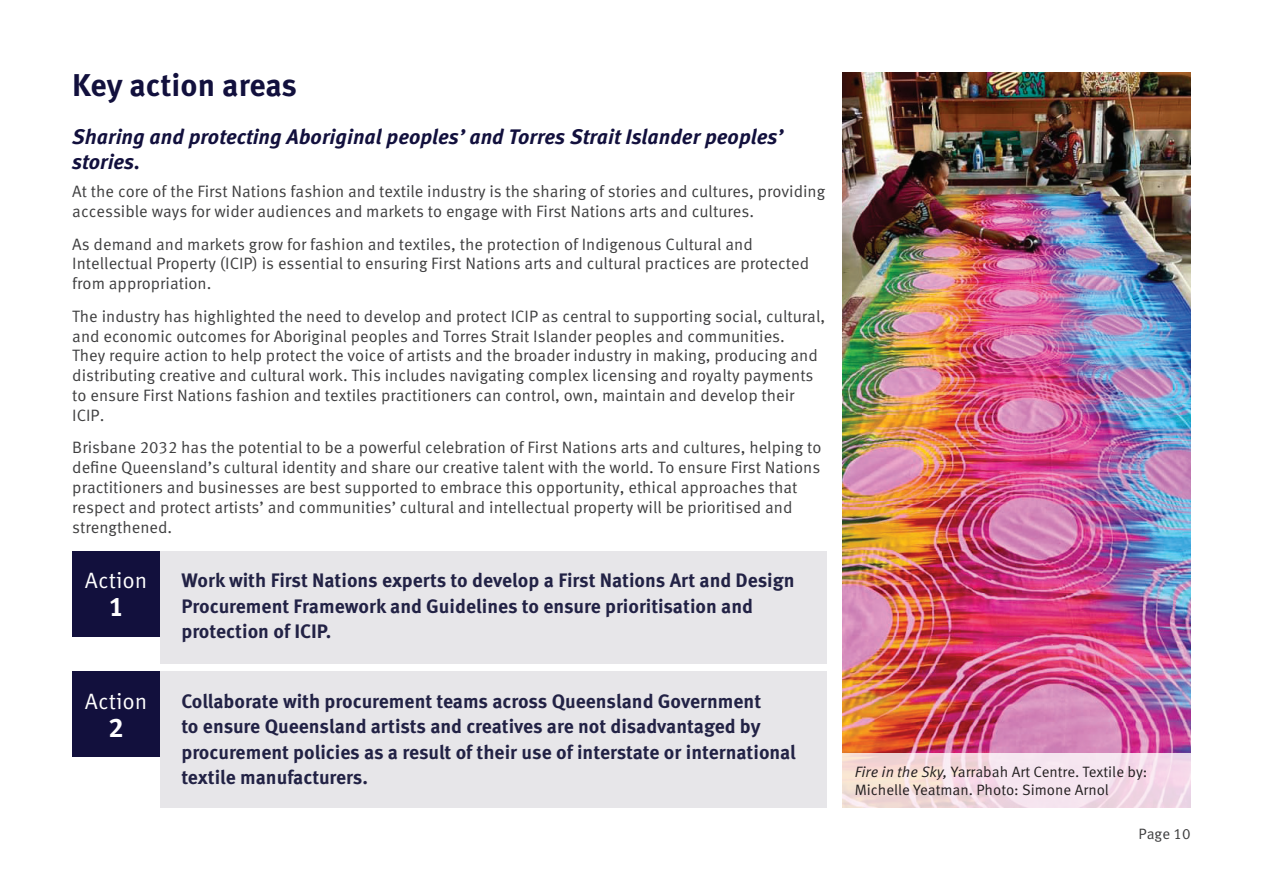
<style>
.page{position:relative;width:1263px;height:893px;background:#fff}
.page>*{position:absolute;margin:0;border:0;box-sizing:border-box;transform-origin:0 0}
.t1{font:700 31.5px "Meta Pro";color:#12103d}
.t2{font:700 27px "Meta Correspondence Pro";color:#fff}
.t3{font:22.2px "Meta Correspondence Pro";color:#fff}
.t4{font:italic 700 21px/25.2px "Meta Pro";color:#12103d}
.t5{font:700 19.5px/25.5px "Meta Pro";color:#222245}
.t6{font:16.5px/19.8px "Meta Pro Norm";color:#3e3e3f}
.t7{font:15px/18px "Meta Pro Norm";color:#231f20}
.t8{font:15px "Meta Pro Norm";color:#3e3e3f}
.s1{font-family:"Meta Pro Norm Ita"}
</style>
<div class="page">
<div style="left:160px;top:551px;width:666px;height:113px;background:#e7e6e9"></div>
<div style="left:160px;top:672px;width:666px;height:136px;background:#e7e6e9"></div>
<img style="left:842px;top:72px;width:349px;height:681px">
<div style="left:72px;top:551px;width:88px;height:85px;background:#12103d"></div>
<div style="left:72px;top:672px;width:88px;height:85px;background:#12103d"></div>
<svg style="left:842px;top:753px;width:349px;height:55px;background:#f3dde4"></svg>
<h1 class="t1" style="left:72px;top:60px;width:226px">Key action areas</h1>
<p class="t4" style="left:72px;top:122px;width:712px">Sharing and protecting Aboriginal peoples’ and Torres Strait Islander peoples’ stories.</p>
<p class="t6" style="left:72px;top:181px;width:754px">At the core of the First Nations fashion and textile industry is the sharing of stories and cultures, providing accessible ways for wider audiences and markets to engage with First Nations arts and cultures.</p>
<p class="t6" style="left:72px;top:233px;width:738px">As demand and markets grow for fashion and textiles, the protection of Indigenous Cultural and<br>Intellectual Property (ICIP) is essential to ensuring First Nations arts and cultural practices are protected from appropriation.</p>
<p class="t6" style="left:72px;top:305px;width:754px">The industry has highlighted the need to develop and protect ICIP as central to supporting social, cultural, and economic outcomes for Aboriginal peoples and Torres Strait Islander peoples and communities.<br>They require action to help protect the voice of artists and the broader industry in making, producing and distributing creative and cultural work. This includes navigating complex licensing and royalty payments to ensure First Nations fashion and textiles practitioners can control, own, maintain and develop their ICIP.</p>
<p class="t6" style="left:72px;top:437px;width:751px">Brisbane 2032 has the potential to be a powerful celebration of First Nations arts and cultures, helping to define Queensland’s cultural identity and share our creative talent with the world. To ensure First Nations practitioners and businesses are best supported to embrace this opportunity, ethical approaches that respect and protect artists’ and communities’ cultural and intellectual property will be prioritised and strengthened.</p>
<p class="t5" style="left:181px;top:566px;width:615px">Work with First Nations experts to develop a First Nations Art and Design<br>Procurement Framework and Guidelines to ensure prioritisation and protection of ICIP.</p>
<h3 class="t3" style="left:85px;top:564px;width:64px">Action</h3>
<h2 class="t2" style="left:108px;top:585px;width:17px">1</h2>
<h3 class="t3" style="left:85px;top:684px;width:64px">Action</h3>
<h2 class="t2" style="left:108px;top:706px;width:17px">2</h2>
<p class="t5" style="left:181px;top:687px;width:616px">Collaborate with procurement teams across Queensland Government<br>to ensure Queensland artists and creatives are not disadvantaged by procurement policies as a result of their use of interstate or international textile manufacturers.</p>
<p class="t7" style="left:855px;top:762px;width:294px"><span class="s1">Fire in the Sky,</span> Yarrabah Art Centre. Textile by:<br>Michelle Yeatman. Photo: Simone Arnol</p>
<p class="t8" style="left:1138px;top:823px;width:54px">Page 10</p>
</div>
